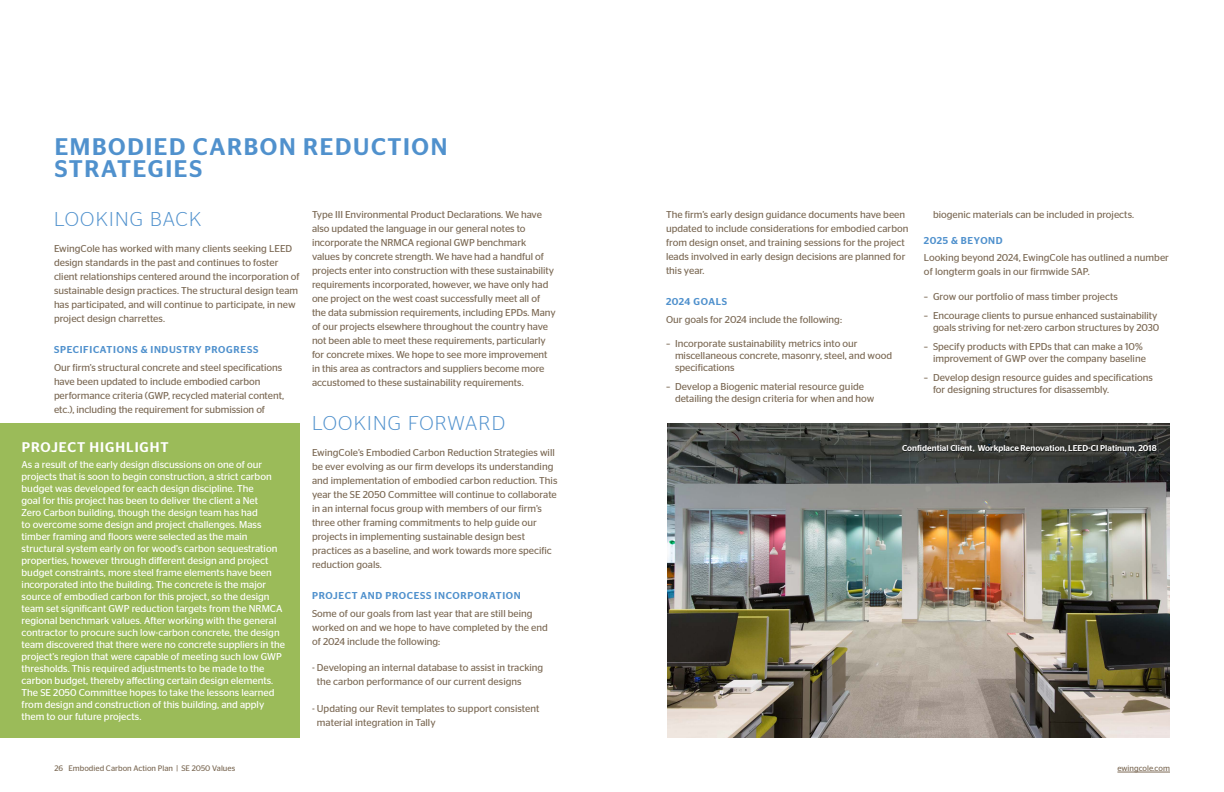
<style>
.page{position:relative;width:1224px;height:792px;background:#fff}
.page>*{position:absolute;margin:0;border:0;box-sizing:border-box;transform-origin:0 0}
.t1{font:500 24px/22px "Stag Sans";letter-spacing:.07em;color:#5091cd}
.t2{font:300 20px "Stag Sans";letter-spacing:.06em;color:#5091cd}
.t3{font:500 14px "Stag Sans";letter-spacing:.07em;color:#fff}
.t4{font:10px/14px "Stag Sans";color:#7c6a55}
.t5{font:10px/12px "Stag Sans";color:#fff}
.t6{font:500 10px "Stag Sans";letter-spacing:.07em;color:#5091cd}
.t7{font:500 10px "Stag Sans";letter-spacing:.05em;color:#5091cd}
.t8{font:500 8.5px "Stag Sans";color:#fff}
.t9{font:8px "Stag Sans";color:#7c6a55}
</style>
<div class="page">
<hr style="left:1117px;top:772px;width:53px;height:1px;background:#7c6a55">
<div style="left:0;top:423px;width:300px;height:315px;background:#9bbb59"></div>
<img style="left:667px;top:423px;width:503px;height:315px">
<div style="left:902px;top:445px;width:256px;height:9px;background:#000;opacity:.75"></div>
<h1 class="t1" style="left:55px;top:135px;width:394px">EMBODIED CARBON REDUCTION<br>STRATEGIES</h1>
<h2 class="t2" style="left:54px;top:208px;width:149px">LOOKING BACK</h2>
<p class="t4" style="left:54px;top:242px;width:247px">EwingCole has worked with many clients seeking LEED design standards in the past and continues to foster client relationships centered around the incorporation of sustainable design practices. The structural design team has participated, and will continue to participate, in new project design charrettes.</p>
<p class="t6" style="left:54px;top:344px;width:206px">SPECIFICATIONS &amp; INDUSTRY PROGRESS</p>
<p class="t4" style="left:54px;top:360px;width:232px">Our firm’s structural concrete and steel specifications have been updated to include embodied carbon performance criteria (GWP, recycled material content, etc.), including the requirement for submission of</p>
<h3 class="t3" style="left:22px;top:439px;width:149px">PROJECT HIGHLIGHT</h3>
<p class="t5" style="left:22px;top:458px;width:265px">As a result of the early design discussions on one of our projects that is soon to begin construction, a strict carbon budget was developed for each design discipline. The<br>goal for this project has been to deliver the client a Net<br>Zero Carbon building, though the design team has had<br>to overcome some design and project challenges. Mass timber framing and floors were selected as the main structural system early on for wood’s carbon sequestration properties, however through different design and project budget constraints, more steel frame elements have been incorporated into the building. The concrete is the major source of embodied carbon for this project, so the design team set significant GWP reduction targets from the NRMCA regional benchmark values. After working with the general contractor to procure such low-carbon concrete, the design team discovered that there were no concrete suppliers in the project’s region that were capable of meeting such low GWP thresholds. This required adjustments to be made to the carbon budget, thereby affecting certain design elements.<br>The SE 2050 Committee hopes to take the lessons learned from design and construction of this building, and apply them to our future projects.</p>
<p class="t4" style="left:312px;top:208px;width:245px">Type III Environmental Product Declarations. We have also updated the language in our general notes to incorporate the NRMCA regional GWP benchmark values by concrete strength. We have had a handful of projects enter into construction with these sustainability requirements incorporated, however, we have only had one project on the west coast successfully meet all of the data submission requirements, including EPDs. Many of our projects elsewhere throughout the country have not been able to meet these requirements, particularly for concrete mixes. We hope to see more improvement in this area as contractors and suppliers become more accustomed to these sustainability requirements.</p>
<h2 class="t2" style="left:312px;top:412px;width:194px">LOOKING FORWARD</h2>
<p class="t4" style="left:312px;top:446px;width:247px">EwingCole’s Embodied Carbon Reduction Strategies will be ever evolving as our firm develops its understanding and implementation of embodied carbon reduction. This year the SE 2050 Committee will continue to collaborate in an internal focus group with members of our firm’s three other framing commitments to help guide our projects in implementing sustainable design best practices as a baseline, and work towards more specific reduction goals.</p>
<p class="t6" style="left:312px;top:590px;width:210px">PROJECT AND PROCESS INCORPORATION</p>
<p class="t4" style="left:312px;top:606px;width:237px">Some of our goals from last year that are still being worked on and we hope to have completed by the end of 2024 include the following:</p>
<p class="t4" style="left:317px;top:661px;width:228px;text-indent:-5px">- Developing an internal database to assist in tracking the carbon performance of our current designs</p>
<p class="t4" style="left:317px;top:701px;width:224px;text-indent:-5px">- Updating our Revit templates to support consistent material integration in Tally</p>
<p class="t4" style="left:666px;top:208px;width:244px">The firm’s early design guidance documents have been updated to include considerations for embodied carbon from design onset, and training sessions for the project leads involved in early design decisions are planned for this year.</p>
<p class="t7" style="left:666px;top:296px;width:63px">2024 GOALS</p>
<p class="t4" style="left:666px;top:312px;width:177px">Our goals for 2024 include the following:</p>
<p class="t4" style="left:675px;top:338px;width:219px;line-height:12px;text-indent:-9px">– Incorporate sustainability metrics into our miscellaneous concrete, masonry, steel, and wood specifications</p>
<p class="t4" style="left:675px;top:381px;width:201px;line-height:12px;text-indent:-9px">– Develop a Biogenic material resource guide detailing the design criteria for when and how</p>
<p class="t4" style="left:933px;top:208px;width:203px">biogenic materials can be included in projects.</p>
<p class="t6" style="left:924px;top:234px;width:80px">2025 &amp; BEYOND</p>
<p class="t4" style="left:924px;top:251px;width:247px">Looking beyond 2024, EwingCole has outlined a number of longterm goals in our firmwide SAP.</p>
<p class="t4" style="left:924px;top:289px;width:196px">– Grow our portfolio of mass timber projects</p>
<p class="t4" style="left:924px;top:309px;width:237px;line-height:12px;text-align:right">– Encourage clients to pursue enhanced sustainability goals striving for net-zero carbon structures by 2030</p>
<p class="t4" style="left:933px;top:341px;width:214px;line-height:12px;text-indent:-9px">– Specify products with EPDs that can make a 10% improvement of GWP over the company baseline</p>
<p class="t4" style="left:933px;top:372px;width:221px;line-height:12px;text-indent:-9px">– Develop design resource guides and specifications for designing structures for disassembly.</p>
<p class="t8" style="left:902px;top:443px;width:256px">Confidential Client, Workplace Renovation, LEED-CI Platinum, 2018</p>
<p class="t9" style="left:55px;top:764px;width:182px">26 Embodied Carbon Action Plan | SE 2050 Values</p>
<p class="t9" style="left:1117px;top:764px;width:54px">ewingcole.com</p>
</div>
